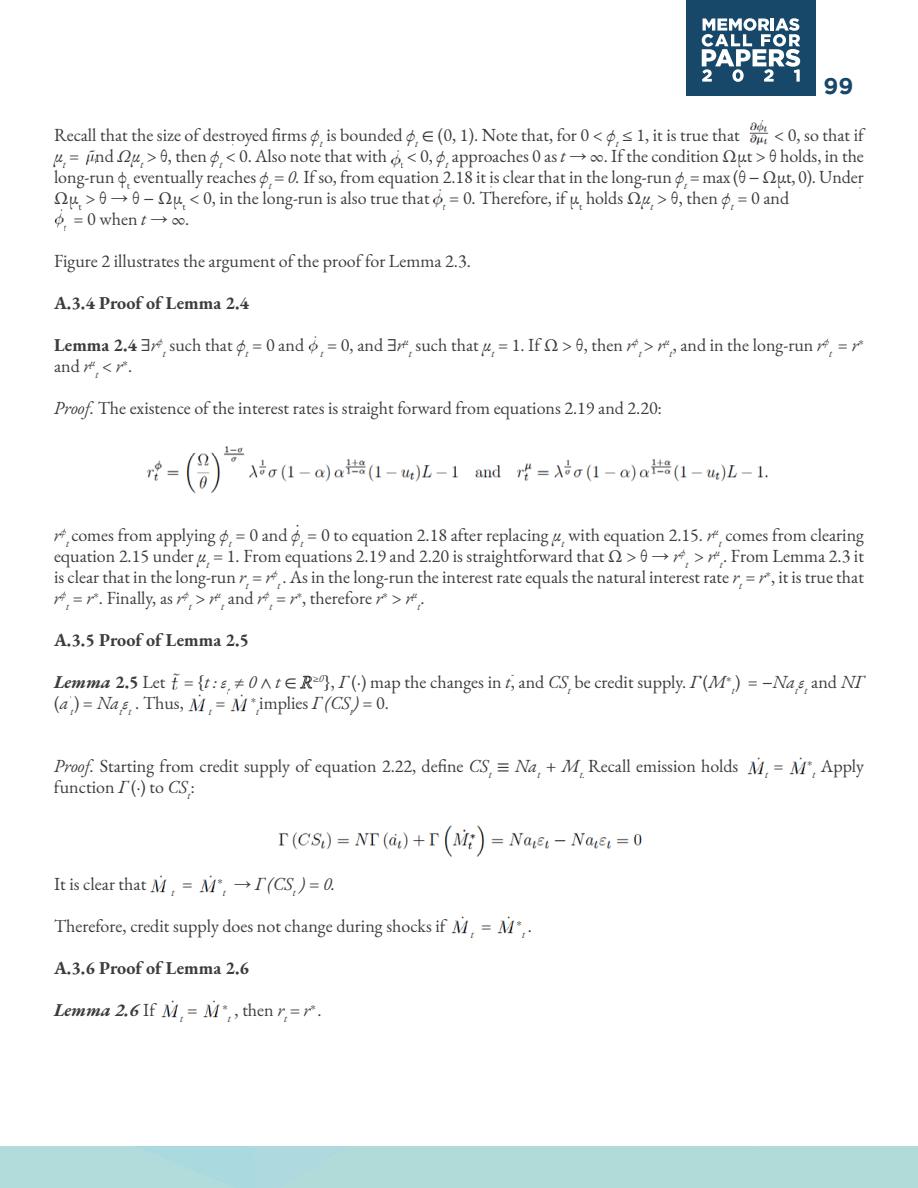
<style>
.page{position:relative;width:918px;height:1188px;background:#fff}
.page>*{position:absolute;margin:0;border:0;box-sizing:border-box;transform-origin:0 0}
.t1{font:700 22.5px "Gotham";color:#174769}
.t2{font:18px/21px "EB Garamond";color:#3c3c3b}
.t3{font:700 18px "EB Garamond";color:#3c3c3b}
.t4{font:italic 18px "EB Garamond";color:#3c3c3b}
.t5{font:italic 700 18px "EB Garamond";color:#3c3c3b}
.t6{font:italic 10.5px "EB Garamond";color:#3c3c3b}
.t7{font:10.5px "STIX General";color:#3c3c3b}
.t8{font:10.5px "EB Garamond";color:#3c3c3b}
.s1{font-style:italic}
.s2{font-family:"STIX General"}
.s3{font-weight:700}
.s4{font-style:normal;font-size:18px}
.s5{font-size:18px}
.s6{font-weight:700;font-style:italic}
.s7{font-weight:400;font-style:normal}
</style>
<div class="page">
<div style="left:686px;top:0;width:129px;height:96px;background:#174769"></div>
<svg style="left:702px;top:18px;width:98px;height:64px"></svg>
<img style="left:146px;top:446px;width:622px;height:48px">
<img style="left:278px;top:825px;width:364px;height:32px">
<img style="left:749px;top:120px;width:20px;height:25px">
<img style="left:85px;top:154px;width:10px;height:11px">
<img style="left:171px;top:673px;width:9px;height:17px">
<img style="left:390px;top:150px;width:10px;height:18px">
<img style="left:308px;top:336px;width:10px;height:18px">
<img style="left:747px;top:757px;width:18px;height:18px">
<img style="left:789px;top:757px;width:18px;height:18px">
<img style="left:199px;top:875px;width:17px;height:18px">
<img style="left:230px;top:694px;width:18px;height:18px">
<img style="left:188px;top:694px;width:18px;height:18px">
<img style="left:451px;top:916px;width:18px;height:18px">
<img style="left:497px;top:916px;width:18px;height:18px">
<img style="left:150px;top:875px;width:17px;height:18px">
<img style="left:161px;top:1000px;width:18px;height:18px">
<img style="left:203px;top:1000px;width:17px;height:18px">
<img style="left:432px;top:189px;width:10px;height:19px">
<img style="left:54px;top:209px;width:10px;height:19px">
<p class="t1" style="left:824px;top:73px;width:31px">99</p>
<p class="t2" style="left:54px;top:124px;width:687px">Recall that the size of destroyed firms <span class="s1">ϕ</span><sub>t</sub> is bounded <span class="s1">ϕ</span><sub>t</sub> <span class="s2">∈</span> (0, 1). Note that, for 0 &lt; <span class="s1">ϕ</span><sub>t</sub> ≤ 1, it is true that</p>
<p class="t2" style="left:54px;top:124px;width:812px;text-indent:720px">&lt; 0, so that if <span class="s1">μ</span><sub>t</sub> = and <span class="s1">Ωμ</span><sub>t</sub> &gt; θ, then <span class="s1">ϕ</span><sub>t</sub> &lt; 0. Also note that with <sub>t</sub> &lt; 0, <span class="s1">ϕ</span><sub>t</sub> approaches 0 as <span class="s1">t</span> → ∞. If the condition Ωμt &gt; θ holds, in the long-run ϕ<sub>t</sub> eventually reaches <span class="s1">ϕ</span><sub>t</sub> <span class="s1">= 0.</span> If so, from equation 2.18 it is clear that in the long-run <span class="s1">ϕ</span><sub>t</sub> = max (θ − Ωμt, 0). Under Ωμ<sub>t</sub> &gt; θ → θ − Ωμ<sub>t</sub> &lt; 0, in the long-run is also true that <span class="s1">ϕ</span><sub>t</sub> = 0. Therefore, if μ<sub>t</sub> holds Ω<span class="s1">μ</span><sub>t</sub> &gt; θ, then <span class="s1">ϕ</span><sub>t</sub> = 0 and<br><span class="s1">ϕ</span><sub>t</sub> = 0 when <span class="s1">t</span> → ∞.</p>
<p class="t2" style="left:54px;top:250px;width:418px">Figure 2 illustrates the argument of the proof for Lemma 2.3.</p>
<p class="t3" style="left:54px;top:290px;width:197px">A.3.4 Proof of Lemma 2.4</p>
<p class="t2" style="left:54px;top:334px;width:586px"><span class="s3">Lemma 2.4</span> <span class="s2">∃</span><span class="s1">r</span><sup>ϕ</sup><sub>t</sub> such that <span class="s1">ϕ</span><sub>t</sub> = 0 and <sub>t</sub> = 0, and <span class="s2">∃</span><span class="s1">r</span><sup>µ</sup><sub>t</sub> such that <span class="s1">µ</span><sub>t</sub> = 1. If Ω &gt; θ, then <span class="s1">r</span><sup>ϕ</sup></p>
<p class="t6" style="left:639px;top:340px;width:32px">t <span class="s4">&gt;</span> <span class="s5">r</span>µ</p>
<p class="t2" style="left:670px;top:334px;width:161px"><sub>t</sub>, and in the long-run <span class="s1">r</span><sup>ϕ</sup></p>
<p class="t6" style="left:829px;top:346px;width:36px">t <sup>=</sup> <sup>r</sup><sup>∗</sup></p>
<p class="t2" style="left:54px;top:355px;width:80px">and <span class="s1">r</span><sup>µ</sup><sub>t</sub> &lt; <span class="s1">r</span><sup>∗</sup>.</p>
<p class="t2" style="left:54px;top:397px;width:610px"><span class="s1">Proof.</span> The existence of the interest rates is straight forward from equations 2.19 and 2.20:</p>
<p class="t8" style="left:232px;top:141px;width:4px">˙</p>
<p class="t2" style="left:90px;top:145px;width:7px">˜</p>
<p class="t8" style="left:490px;top:182px;width:4px">˙</p>
<p class="t8" style="left:859px;top:184px;width:4px">˙</p>
<p class="t4" style="left:294px;top:518px;width:5px">˙</p>
<p class="t2" style="left:54px;top:525px;width:812px"><span class="s1">r</span><sup>ϕ</sup><sub>t</sub> comes from applying <span class="s1">ϕ</span><sub>t</sub> = 0 and <span class="s1">ϕ</span><sub>t</sub> = 0 to equation 2.18 after replacing <span class="s1">µ</span><sub>t</sub> with equation 2.15. <span class="s1">r</span><sup>µ</sup><sub>t</sub> comes from clearing equation 2.15 under <span class="s1">µ</span><sub>t</sub> = 1. From equations 2.19 and 2.20 is straightforward that Ω &gt; θ → <span class="s1">r</span><sup>ϕ</sup></p>
<p class="t2" style="left:54px;top:546px;width:812px;text-align:justify;text-indent:666px"><sub>t</sub>. From Lemma 2.3 it is clear that in the long-run <span class="s1">r</span><sub>t</sub> = <span class="s1">r</span><sup>ϕ</sup><sub>t</sub> . As in the long-run the interest rate equals the natural interest rate <span class="s1">r</span><sub>t</sub> = <span class="s1">r</span><sup>∗</sup>, it is true that <span class="s1">r</span><sup>ϕ</sup><sub>t</sub> = <span class="s1">r</span><sup>∗</sup>. Finally, as <span class="s1">r</span><sup>ϕ</sup></p>
<p class="t6" style="left:685px;top:552px;width:36px">t <span class="s4">&gt;</span> <span class="s5">r</span>µ</p>
<p class="t6" style="left:189px;top:594px;width:34px">t <span class="s4">&gt;</span> <span class="s5">r</span>µ</p>
<p class="t2" style="left:221px;top:588px;width:198px"><sub>t</sub> and <span class="s1">r</span><sup>ϕ</sup><sub>t</sub> = <span class="s1">r</span><sup>∗</sup>, therefore <span class="s1">r</span><sup>∗</sup> &gt; <span class="s1">r</span><sup>µ</sup></p>
<p class="t6" style="left:417px;top:600px;width:9px">t<sup>.</sup></p>
<p class="t3" style="left:54px;top:627px;width:197px">A.3.5 Proof of Lemma 2.5</p>
<p class="t2" style="left:54px;top:672px;width:812px"><span class="s6">Lemma</span> <span class="s3">2.5</span> Let = {<span class="s1">t : ε</span><sub>t</sub> <span class="s1">≠ 0</span> <span class="s2">∧</span> <span class="s1">t</span> <span class="s2">∈</span> <span class="s1">R</span><sup>≥0</sup>}, <span class="s1">Γ</span> (·) map the changes in <span class="s1">t</span>, and <span class="s1">CS</span><sub>t</sub> be credit supply. <span class="s1">Γ</span>˙(<span class="s1">M</span><sup>∗</sup><sub>t</sub>) = <span class="s1">−Na</span><sub>t</sub><span class="s1">ε</span><sub>t</sub> and <span class="s1">NΓ </span>(<span class="s1">a</span><sup>˙</sup><sub>t</sub>) = <span class="s1">Na</span><sub>t</sub><span class="s1">ε</span><sub>t</sub> . Thus,</p>
<p class="t6" style="left:510px;top:671px;width:5px">˜</p>
<p class="t7" style="left:251px;top:692px;width:7px">∗</p>
<p class="t2" style="left:256px;top:693px;width:134px"><sub>t</sub>implies <span class="s1">Γ (CS</span><sub>t</sub><span class="s1">)</span> = 0.</p>
<p class="t6" style="left:209px;top:705px;width:18px">t <sup>=</sup></p>
<p class="t2" style="left:54px;top:756px;width:686px"><span class="s1">Proof.</span> Starting from credit supply of equation 2.22, define <span class="s1">CS</span><sub>t</sub> <span class="s2">≡</span> <span class="s1">Na</span><sub>t</sub> + <span class="s1">M</span><sub>t.</sub> Recall emission holds</p>
<p class="t6" style="left:765px;top:768px;width:20px">t <sup>=</sup></p>
<p class="t2" style="left:54px;top:777px;width:143px">function <span class="s1">Γ</span> (·) to <span class="s1">CS</span><sub>t</sub>:</p>
<p class="t7" style="left:807px;top:755px;width:7px">∗</p>
<p class="t2" style="left:813px;top:756px;width:53px"><sub>t</sub> Apply</p>
<p class="t2" style="left:54px;top:873px;width:94px">It is clear that</p>
<p class="t6" style="left:171px;top:885px;width:22px">t <sup>=</sup></p>
<p class="t7" style="left:217px;top:873px;width:7px">∗</p>
<p class="t4" style="left:223px;top:872px;width:114px"><sub>t</sub> → Γ (CS<sub>t</sub> ) = 0.</p>
<p class="t2" style="left:54px;top:915px;width:393px">Therefore, credit supply does not change during shocks if</p>
<p class="t6" style="left:471px;top:927px;width:22px">t <sup>=</sup></p>
<p class="t3" style="left:54px;top:955px;width:197px">A.3.6 Proof of Lemma 2.6</p>
<p class="t5" style="left:54px;top:997px;width:103px">Lemma 2.6 <span class="s7">If</span></p>
<p class="t6" style="left:180px;top:1011px;width:19px">t <sup>=</sup></p>
<p class="t7" style="left:222px;top:999px;width:7px">∗</p>
<p class="t2" style="left:228px;top:999px;width:96px"><sub>t</sub> , then <span class="s1">r</span><sub>t</sub> <span class="s1">= r</span><sup>∗</sup> <span class="s1">.</span></p>
<p class="t7" style="left:517px;top:915px;width:7px">∗</p>
<p class="t6" style="left:522px;top:927px;width:12px">t <sup>.</sup></p>
</div>
